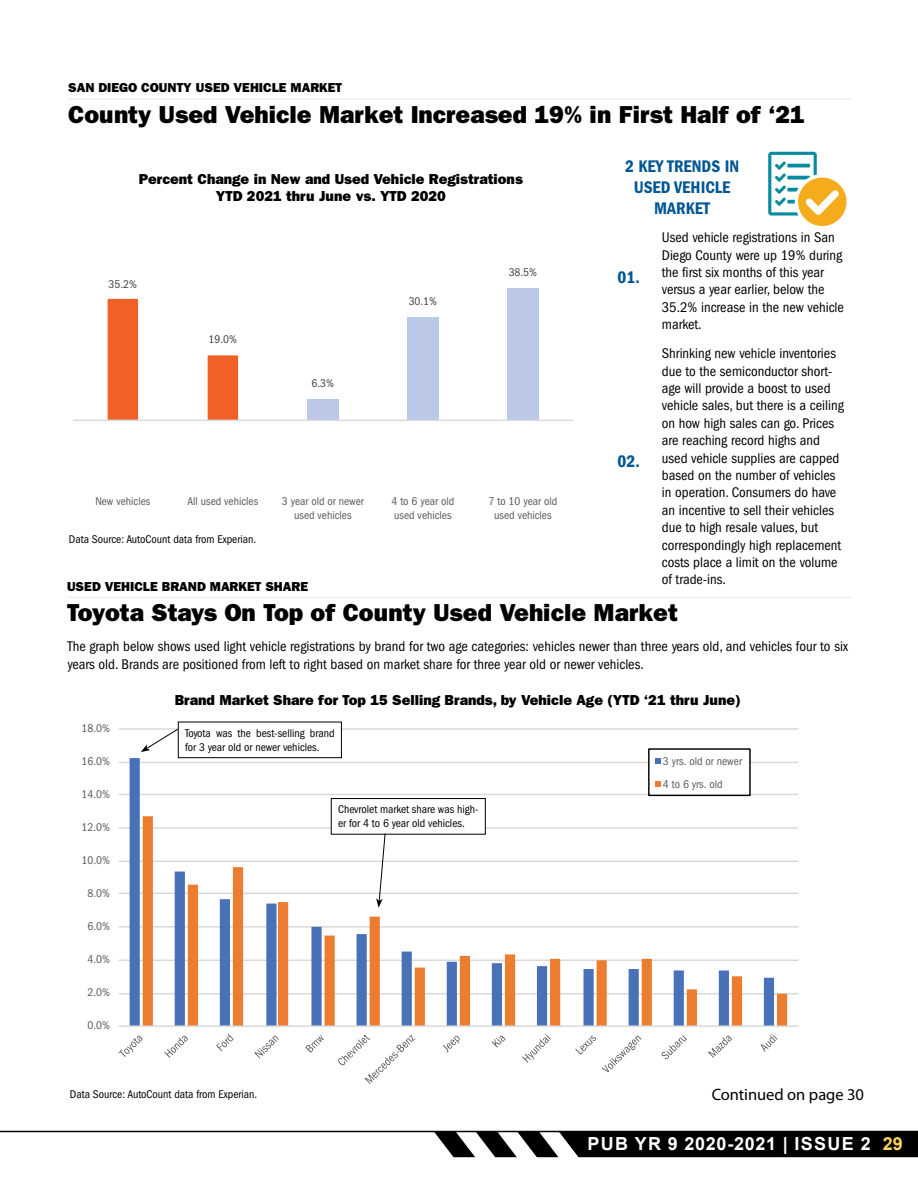
<style>
.page{position:relative;width:918px;height:1188px;background:#fff}
.page>*{position:absolute;margin:0;border:0;box-sizing:border-box;transform-origin:0 0}
.t1{font:24.6px "ITC Franklin Gothic Std Hvy";color:#000}
.t2{font:700 18px "Arial";letter-spacing:.06em;color:#fff}
.t3{font:17.4px/20.9px "ITC Franklin Gothic Std Dm Cd";color:#005794;text-align:center}
.t4{font:16.5px "Myriad Pro";color:#000}
.t5{font:condensed 14.55px/17.4px "ITC Franklin Gothic Std";color:#000}
.t6{font:14.55px/17.4px "ITC Franklin Gothic Std Hvy";color:#000;text-align:center}
.t7{font:13.05px "ITC Franklin Gothic Std Hvy";color:#000}
.t8{font:condensed 11.7px/23.1px "ITC Franklin Gothic Std";color:#595a5a}
.t9{font:condensed 11.55px/14px "ITC Franklin Gothic Std";color:#000}
.t10{font:condensed 11.55px/14.5px "ITC Franklin Gothic Std";color:#595a5a;text-align:center}
.t11{font:condensed 11.55px "ITC Franklin Gothic Std";color:#414141}
.s1{color:#ffd45a}
</style>
<div class="page">
<svg style="left:434px;top:1132px;width:484px;height:25px;background:#242424"></svg>
<hr style="left:0;top:1131px;width:918px;height:1px;background:#000">
<hr style="left:119px;top:993px;width:679px;height:1px;background:#dad9d9">
<hr style="left:119px;top:960px;width:679px;height:1px;background:#dad9d9">
<hr style="left:119px;top:926px;width:679px;height:2px;background:#dad9d9">
<hr style="left:119px;top:893px;width:679px;height:1px;background:#dad9d9">
<hr style="left:119px;top:861px;width:679px;height:1px;background:#dad9d9">
<hr style="left:119px;top:827px;width:679px;height:2px;background:#dad9d9">
<hr style="left:119px;top:794px;width:679px;height:1px;background:#dad9d9">
<hr style="left:119px;top:762px;width:679px;height:1px;background:#dad9d9">
<hr style="left:119px;top:728px;width:679px;height:2px;background:#dad9d9">
<svg style="left:130px;top:758px;width:644px;height:267px"></svg>
<svg style="left:143px;top:816px;width:644px;height:209px"></svg>
<hr style="left:119px;top:1025px;width:679px;height:2px;background:#dad9d9">
<svg style="left:118px;top:1036px;width:25px;height:21px"></svg>
<svg style="left:164px;top:1036px;width:24px;height:22px"></svg>
<svg style="left:216px;top:1034px;width:18px;height:17px"></svg>
<svg style="left:254px;top:1036px;width:25px;height:22px"></svg>
<svg style="left:305px;top:1035px;width:19px;height:18px"></svg>
<svg style="left:338px;top:1034px;width:77px;height:50px"></svg>
<svg style="left:443px;top:1035px;width:17px;height:18px"></svg>
<svg style="left:492px;top:1036px;width:14px;height:12px"></svg>
<svg style="left:522px;top:1034px;width:29px;height:29px"></svg>
<svg style="left:575px;top:1035px;width:67px;height:37px"></svg>
<svg style="left:661px;top:1035px;width:26px;height:24px"></svg>
<svg style="left:708px;top:1036px;width:24px;height:22px"></svg>
<svg style="left:761px;top:1034px;width:17px;height:18px"></svg>
<div style="left:649px;top:749px;width:101px;height:46px;background:#fff"></div>
<div style="left:648px;top:748px;width:103px;height:48px;border:1px solid #000"></div>
<svg style="left:656px;top:758px;width:5px;height:5px"></svg>
<svg style="left:656px;top:781px;width:5px;height:5px"></svg>
<div style="left:307px;top:399px;width:32px;height:21px;background:#bbc8e7"></div>
<div style="left:407px;top:317px;width:32px;height:103px;background:#bbc8e7"></div>
<div style="left:507px;top:288px;width:32px;height:132px;background:#bbc8e7"></div>
<svg style="left:108px;top:299px;width:130px;height:121px"></svg>
<hr style="left:73px;top:420px;width:500px;height:1px;background:#dad9d9">
<hr style="left:68px;top:99px;width:783px;height:1px;background:#e6e7e8">
<svg style="left:768px;top:152px;width:79px;height:74px"></svg>
<hr style="left:67px;top:597px;width:783px;height:1px;background:#e6e7e8">
<div style="left:331px;top:799px;width:154px;height:35px;background:#fff"></div>
<div style="left:331px;top:798px;width:155px;height:37px;border:1px solid #000"></div>
<svg style="left:376px;top:833px;width:10px;height:75px"></svg>
<div style="left:178px;top:722px;width:163px;height:36px;background:#fff"></div>
<div style="left:178px;top:722px;width:164px;height:36px;border:1px solid #000"></div>
<svg style="left:141px;top:728px;width:38px;height:24px"></svg>
<p class="t7" style="left:68px;top:80px;width:275px">SAN DIEGO COUNTY USED VEHICLE MARKET</p>
<h1 class="t1" style="left:68px;top:100px;width:738px">County Used Vehicle Market Increased 19% in First Half of ‘21</h1>
<p class="t6" style="left:139px;top:170px;width:385px">Percent Change in New and Used Vehicle Registrations<br>YTD 2021 thru June vs. YTD 2020</p>
<p class="t3" style="left:625px;top:156px;width:116px">2 KEY TRENDS IN<br>USED VEHICLE<br>MARKET</p>
<p class="t5" style="left:662px;top:229px;width:184px">Used vehicle registrations in San<br>Diego County were up 19% during the first six months of this year versus a year earlier, below the<br>35.2% increase in the new vehicle market.</p>
<p class="t5" style="left:662px;top:345px;width:183px">Shrinking new vehicle inventories due to the semiconductor short&shy;age will provide a boost to used vehicle sales, but there is a ceiling on how high sales can go. Prices are reaching record highs and used vehicle supplies are capped based on the number of vehicles in operation. Consumers do have an incentive to sell their vehicles due to high resale values, but correspondingly high replacement costs place a limit on the volume of trade-ins.</p>
<p class="t11" style="left:509px;top:266px;width:30px">38.5%</p>
<p class="t3" style="left:618px;top:267px;width:24px">01.</p>
<p class="t11" style="left:109px;top:277px;width:30px">35.2%</p>
<p class="t11" style="left:409px;top:295px;width:30px">30.1%</p>
<p class="t11" style="left:209px;top:333px;width:30px">19.0%</p>
<p class="t11" style="left:312px;top:377px;width:24px">6.3%</p>
<p class="t3" style="left:618px;top:451px;width:24px">02.</p>
<p class="t10" style="left:95px;top:494px;width:57px">New vehicles</p>
<p class="t10" style="left:187px;top:494px;width:72px">All used vehicles</p>
<p class="t10" style="left:282px;top:494px;width:83px">3 year old or newer used vehicles</p>
<p class="t10" style="left:392px;top:494px;width:64px;text-align:left">4 to 6 year old used vehicles</p>
<p class="t10" style="left:489px;top:494px;width:70px">7 to 10 year old used vehicles</p>
<p class="t9" style="left:69px;top:532px;width:189px">Data Source: AutoCount data from Experian.</p>
<p class="t7" style="left:67px;top:579px;width:243px">USED VEHICLE BRAND MARKET SHARE</p>
<h1 class="t1" style="left:67px;top:598px;width:612px">Toyota Stays On Top of County Used Vehicle Market</h1>
<p class="t5" style="left:68px;top:638px;width:782px">The graph below shows used light vehicle registrations by brand for two age categories: vehicles newer than three years old, and vehicles four to six years old. Brands are positioned from left to right based on market share for three year old or newer vehicles.</p>
<p class="t8" style="left:82px;top:717px;width:30px">18.0%</p>
<p class="t8" style="left:82px;top:750px;width:30px">16.0%</p>
<p class="t8" style="left:82px;top:783px;width:30px">14.0%</p>
<p class="t8" style="left:82px;top:816px;width:30px">12.0%</p>
<p class="t8" style="left:82px;top:849px;width:30px">10.0%</p>
<p class="t8" style="left:88px;top:882px;width:24px">8.0%</p>
<p class="t8" style="left:88px;top:915px;width:24px">6.0%</p>
<p class="t8" style="left:88px;top:948px;width:24px">4.0%</p>
<p class="t8" style="left:88px;top:981px;width:24px">2.0%</p>
<p class="t8" style="left:88px;top:1014px;width:24px">0.0%</p>
<p class="t6" style="left:175px;top:691px;width:568px">Brand Market Share for Top 15 Selling Brands, by Vehicle Age (YTD ‘21 thru June)</p>
<p class="t9" style="left:185px;top:726px;width:151px">Toyota was the best-selling brand for 3 year old or newer vehicles.</p>
<p class="t9" style="left:338px;top:803px;width:142px">Chevrolet market share was high&shy;er for 4 to 6 year old vehicles.</p>
<p class="t8" style="left:663px;top:750px;width:81px">3 yrs. old or newer<br>4 to 6 yrs. old</p>
<p class="t9" style="left:70px;top:1087px;width:189px">Data Source: AutoCount data from Experian.</p>
<p class="t4" style="left:712px;top:1085px;width:154px">Continued on page 30</p>
<p class="t2" style="left:587px;top:1131px;width:317px">PUB YR 9 2020-2021 | ISSUE 2 <span class="s1">29</span></p>
</div>
